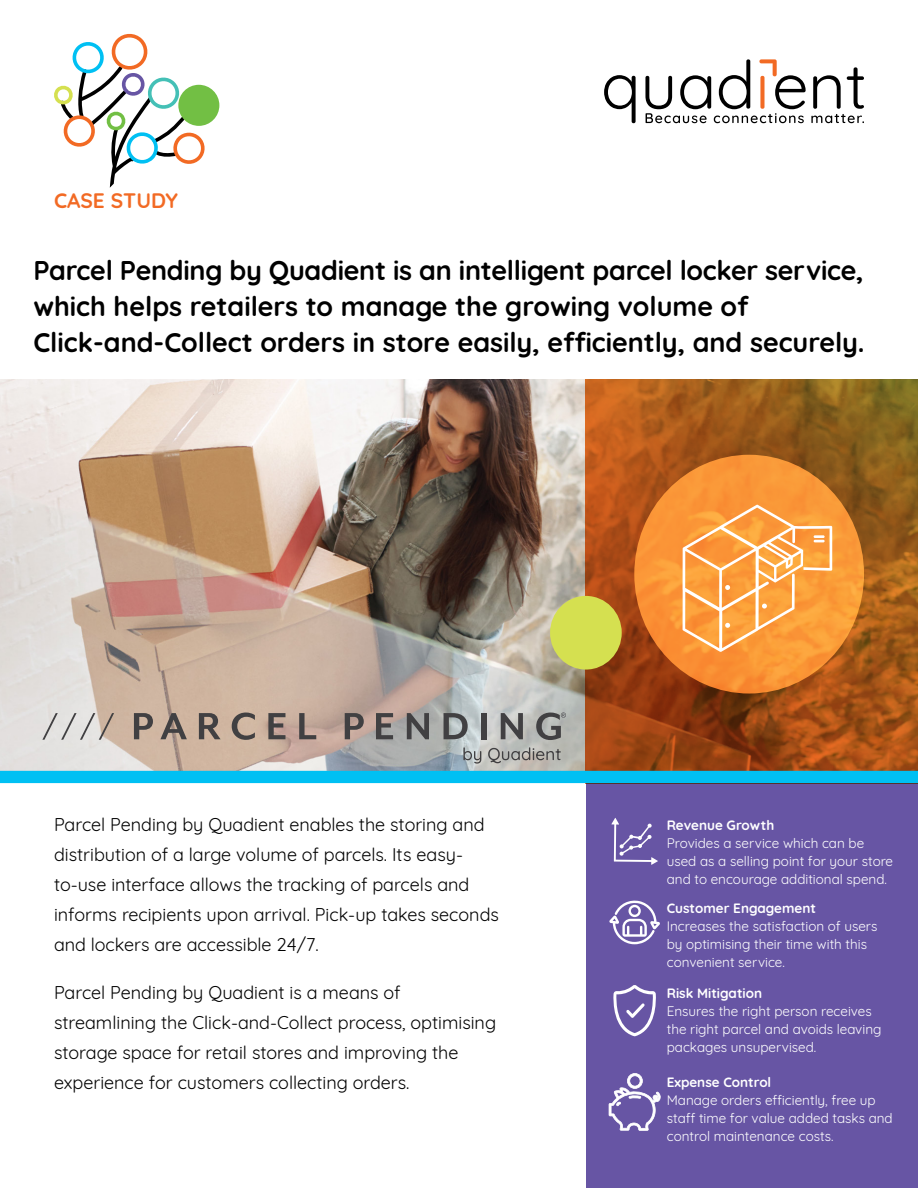
<style>
.page{position:relative;width:918px;height:1188px;background:#fff}
.page>*{position:absolute;margin:0;border:0;box-sizing:border-box;transform-origin:0 0}
.Body_Copy_-_Quicksan{font:700 27px/36px "Quicksand";color:#000}
.Case_Study_-_bold_al{font:700 20.85px "Quicksand";color:#f26a24}
.Intro_Text{font:18px/30px "Quicksand";color:#000}
.t1{font:13.5px/18px "Quicksand";color:#fff}
.t2{font:700 13.5px "Quicksand";color:#fff}
</style>
<div class="page">
<svg style="left:54px;top:33px;width:152px;height:155px"></svg>
<div style="left:178px;top:85px;width:41px;height:41px;background:#72bf44;border-radius:50%"></div>
<svg style="left:604px;top:75px;width:32px;height:48px"></svg>
<svg style="left:645px;top:59px;width:219px;height:64px"></svg>
<img style="left:0;top:380px;width:586px;height:391px">
<svg style="left:586px;top:380px;width:332px;height:391px;background:#9d5218"></svg>
<div style="left:586px;top:771px;width:332px;height:417px;background:#6755a4"></div>
<div style="left:550px;top:596px;width:72px;height:74px;background:#d5e050;border-radius:50%"></div>
<svg style="left:634px;top:455px;width:230px;height:239px;background:#f99536"></svg>
<div style="left:0;top:771px;width:918px;height:12px;background:#00c0f3"></div>
<svg style="left:683px;top:505px;width:149px;height:147px;background:#fbaa55"></svg>
<svg style="left:42px;top:713px;width:72px;height:27px;background:#cec8c4"></svg>
<svg style="left:134px;top:713px;width:19px;height:26px"></svg>
<svg style="left:160px;top:713px;width:27px;height:26px"></svg>
<svg style="left:199px;top:713px;width:22px;height:26px"></svg>
<svg style="left:232px;top:713px;width:23px;height:27px"></svg>
<svg style="left:268px;top:713px;width:17px;height:26px"></svg>
<svg style="left:299px;top:713px;width:17px;height:26px"></svg>
<svg style="left:345px;top:713px;width:19px;height:26px"></svg>
<svg style="left:376px;top:713px;width:17px;height:26px"></svg>
<svg style="left:407px;top:713px;width:22px;height:26px"></svg>
<svg style="left:444px;top:713px;width:24px;height:26px"></svg>
<div style="left:481px;top:713px;width:5px;height:26px;background:#414042"></div>
<svg style="left:501px;top:713px;width:22px;height:26px"></svg>
<svg style="left:536px;top:713px;width:30px;height:27px"></svg>
<svg style="left:463px;top:747px;width:18px;height:17px"></svg>
<svg style="left:488px;top:747px;width:73px;height:16px"></svg>
<svg style="left:613px;top:985px;width:43px;height:51px"></svg>
<svg style="left:609px;top:1073px;width:52px;height:58px"></svg>
<svg style="left:611px;top:818px;width:47px;height:47px"></svg>
<svg style="left:609px;top:900px;width:51px;height:44px"></svg>
<p class="Case_Study_-_bold_al" style="left:54px;top:184px;width:126px">CASE STUDY</p>
<p class="Body_Copy_-_Quicksan" style="left:33px;top:250px;width:833px">Parcel Pending by Quadient is an intelligent parcel locker service, which helps retailers to manage the growing volume of<br>Click-and-Collect orders in store easily, efficiently, and securely.</p>
<p class="Intro_Text" style="left:54px;top:808px;width:446px">Parcel Pending by Quadient enables the storing and distribution of a large volume of parcels. Its easy&shy;to-use interface allows the tracking of parcels and informs recipients upon arrival. Pick-up takes seconds and lockers are accessible 24/7.</p>
<p class="Intro_Text" style="left:54px;top:976px;width:444px">Parcel Pending by Quadient is a means of streamlining the Click-and-Collect process, optimising storage space for retail stores and improving the experience for customers collecting orders.</p>
<p class="t2" style="left:667px;top:814px;width:109px">Revenue Growth</p>
<p class="t1" style="left:667px;top:833px;width:228px">Provides a service which can be used as a selling point for your store and to encourage additional spend.</p>
<p class="t2" style="left:667px;top:897px;width:151px">Customer Engagement</p>
<p class="t1" style="left:667px;top:916px;width:212px">Increases the satisfaction of users by optimising their time with this convenient service.</p>
<p class="t2" style="left:667px;top:982px;width:97px">Risk Mitigation</p>
<p class="t1" style="left:667px;top:1001px;width:216px">Ensures the right person receives the right parcel and avoids leaving packages unsupervised.</p>
<p class="t2" style="left:667px;top:1071px;width:106px">Expense Control</p>
<p class="t1" style="left:667px;top:1089px;width:228px">Manage orders efficiently, free up staff time for value added tasks and control maintenance costs.</p>
</div>
